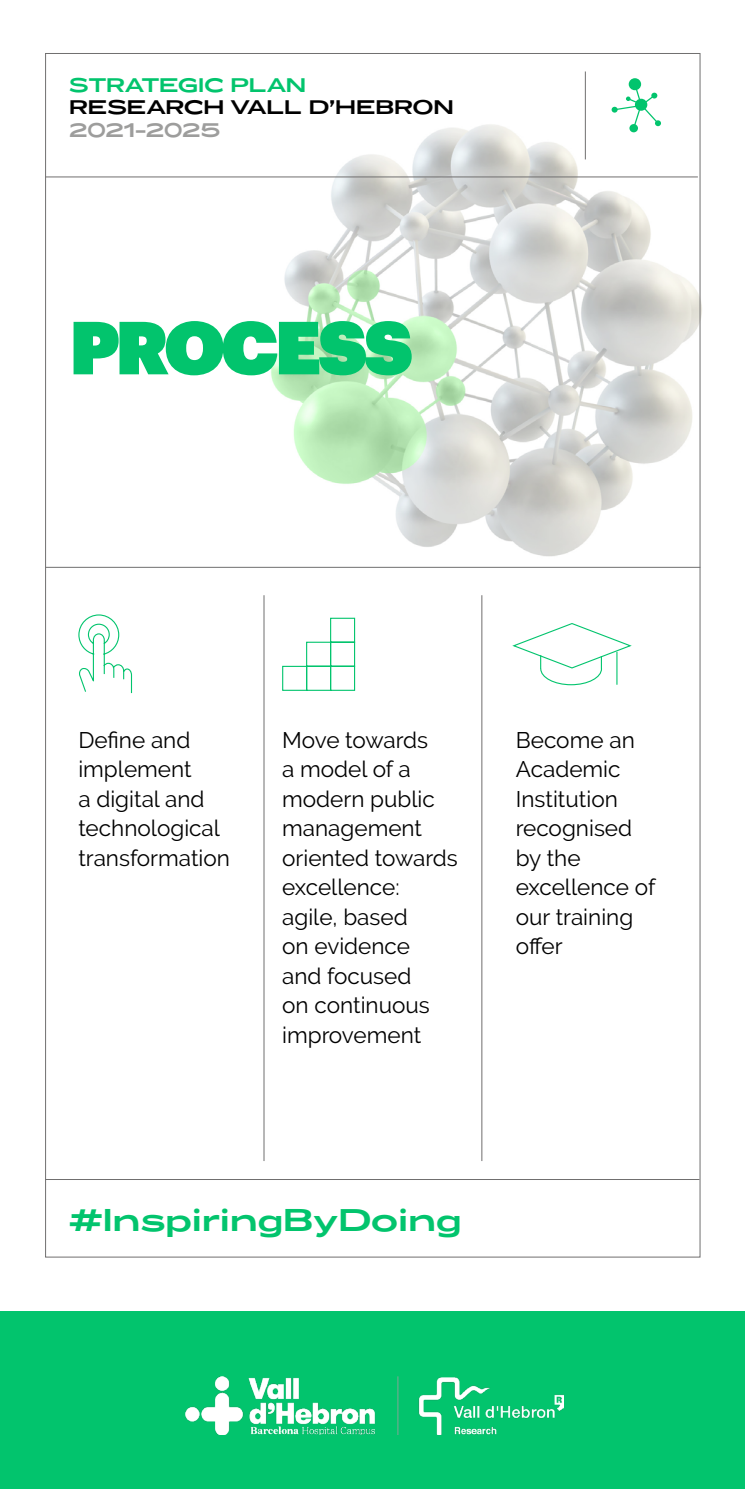
<style>
.page{position:relative;width:745px;height:1489px;background:#fff}
.page>*{position:absolute;margin:0;border:0;box-sizing:border-box;transform-origin:0 0}
.t1{font:73.38px "Graphik Super";letter-spacing:-.045em;color:#02c46d}
.t2{font:700 30px "Messapia";color:#02c46d}
.t3{font:22.5px/29.5px "Raleway";color:#000}
.t4{font:700 18.75px "Messapia";color:#000}
.t5{font:700 18.75px "Messapia";letter-spacing:-.015em;color:#02c46d}
.t6{font:700 18.75px "Messapia";letter-spacing:-.015em;color:#9d9d9c}
</style>
<div class="page">
<img style="left:200px;top:57px;width:502px;height:580px">
<svg style="left:510px;top:622px;width:123px;height:63px"></svg>
<svg style="left:78px;top:614px;width:54px;height:80px"></svg>
<svg style="left:281px;top:617px;width:74px;height:74px"></svg>
<div style="left:0;top:1311px;width:744px;height:177px;background:#02c46d"></div>
<hr style="left:45px;top:567px;width:655px;height:1px;background:#706f6f">
<hr style="left:263px;top:595px;width:1px;height:565px;background:#706f6f">
<hr style="left:481px;top:595px;width:1px;height:565px;background:#706f6f">
<div style="left:628px;top:78px;width:12px;height:12px;background:#02c46d;border-radius:50%"></div>
<div style="left:629px;top:124px;width:8px;height:8px;background:#02c46d;border-radius:50%"></div>
<svg style="left:611px;top:84px;width:49px;height:44px"></svg>
<hr style="left:45px;top:1179px;width:654px;height:1px;background:#706f6f">
<hr style="left:45px;top:177px;width:652px;height:1px;background:#706f6f">
<hr style="left:584px;top:71px;width:1px;height:88px;background:#706f6f">
<img style="left:185px;top:1376px;width:378px;height:58px">
<p class="t5" style="left:69px;top:72px;width:238px">STRATEGIC PLAN</p>
<p class="t4" style="left:69px;top:94px;width:386px">RESEARCH VALL D’HEBRON</p>
<p class="t6" style="left:69px;top:117px;width:152px">2021-2025</p>
<h1 class="t1" style="left:69px;top:290px;width:345px">PROCESS</h1>
<p class="t3" style="left:78px;top:725px;width:153px">Define and implement<br>a digital and technological transformation</p>
<p class="t3" style="left:515px;top:725px;width:141px">Become an<br>Academic<br>Institution recognised by the excellence of our training offer</p>
<p class="t3" style="left:282px;top:725px;width:177px">Move towards<br>a model of a modern public management oriented towards excellence: agile, based<br>on evidence<br>and focused<br>on continuous improvement</p>
<h2 class="t2" style="left:69px;top:1198px;width:393px">#InspiringByDoing</h2>
</div>
